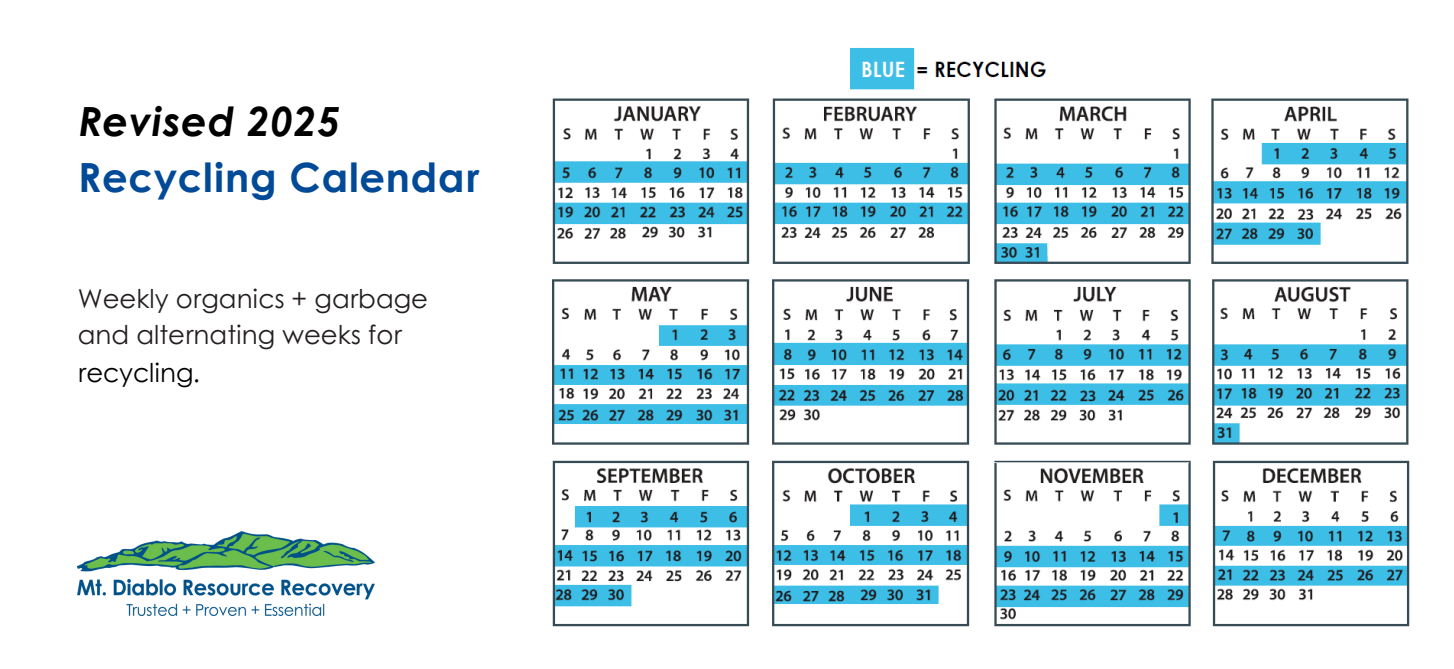
<style>
.page{position:relative;width:1454px;height:669px;background:#fff}
.page>*{position:absolute;margin:0;border:0;box-sizing:border-box;transform-origin:0 0}
.t1{font:700 40.27px/55.8px "Century Gothic";letter-spacing:.02em;color:#004a98}
.t2{font:25.88px/35.8px "Century Gothic";color:#231f20}
.t3{font:25.88px "Century Gothic";color:#000}
.s1{font-style:italic;color:#000}
</style>
<div class="page">
<img style="left:552px;top:48px;width:857px;height:578px">
<img style="left:78px;top:531px;width:297px;height:84px">
<h1 class="t1" style="left:78px;top:92px;width:402px"><span class="s1">Revised 2025<br></span>Recycling Calendar</h1>
<p class="t2" style="left:78px;top:279px;width:352px">Weekly organics + garbage and alternating weeks for</p>
<p class="t3" style="left:78px;top:353px;width:124px">recycling.</p>
</div>
